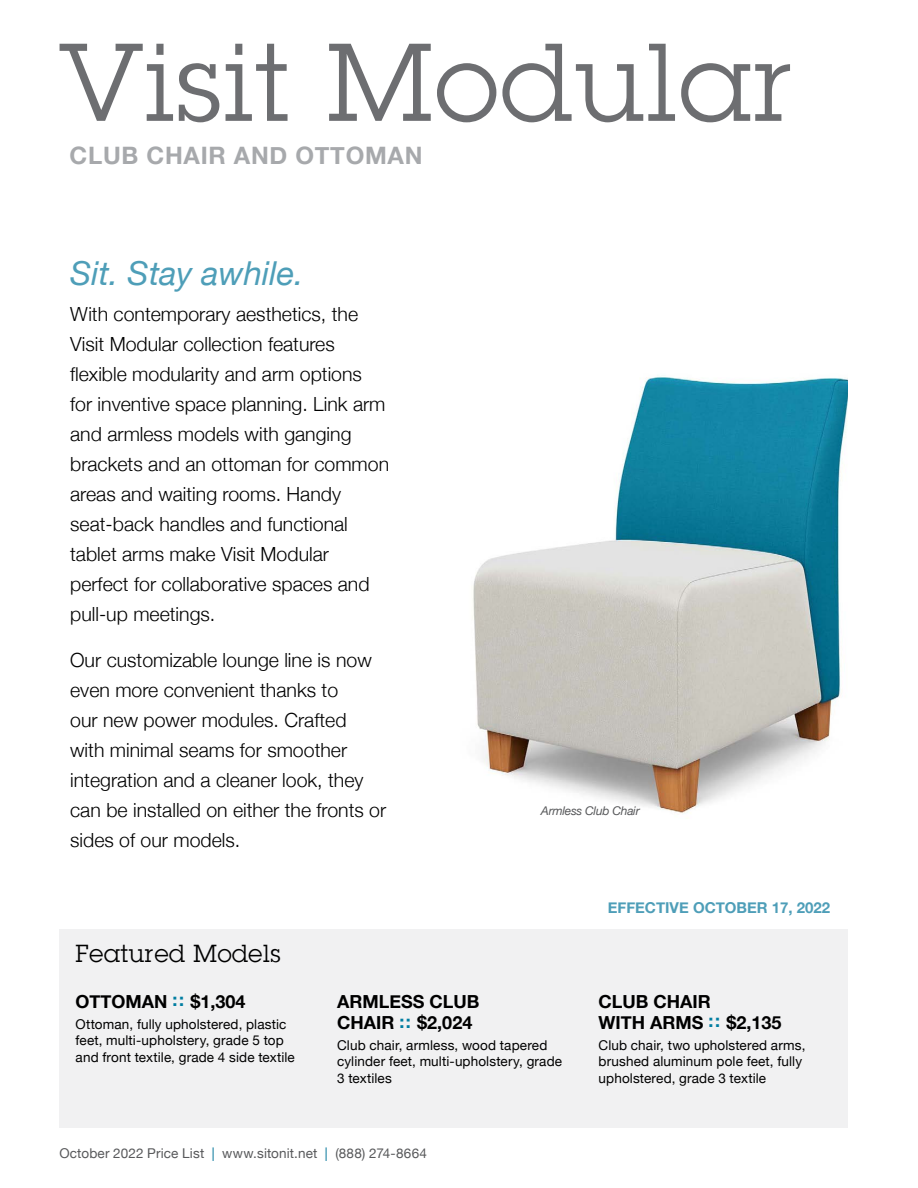
<style>
.page{position:relative;width:918px;height:1188px;background:#fff}
.page>*{position:absolute;margin:0;border:0;box-sizing:border-box;transform-origin:0 0}
.t1{font:108px "Lubalin Graph Std";letter-spacing:.025em;color:#6d6e71}
.t2{font:italic 33px "Helvetica Neue";color:#4e9eb8}
.t3{font:700 24px "Helvetica Neue";letter-spacing:.03em;color:#a7a9ac}
.t4{font:24px "Lubalin Graph Std";letter-spacing:.025em;color:#000}
.t5{font:300 19.5px/30px "Helvetica Neue";color:#000}
.t6{font:700 18px/21px "Helvetica Neue";color:#000}
.t7{font:700 15px "Helvetica Neue";color:#4e9eb8}
.t8{font:13.5px/16.5px "Helvetica Neue";letter-spacing:.01em;color:#000}
.t9{font:13.5px "Helvetica Neue";letter-spacing:.01em;color:#58595b}
.t10{font:italic 12px "Helvetica Neue";letter-spacing:-.02em;color:#58595b}
.s1{color:#007da1}
.s2{font-weight:700;color:#4e9eb8}
</style>
<div class="page">
<div style="left:59px;top:929px;width:789px;height:199px;background:#f1f1f2"></div>
<img style="left:473px;top:376px;width:375px;height:437px">
<h1 class="t1" style="left:59px;top:15px;width:735px">Visit Modular</h1>
<p class="t3" style="left:70px;top:136px;width:354px">CLUB CHAIR AND OTTOMAN</p>
<h2 class="t2" style="left:70px;top:250px;width:235px">Sit. Stay awhile.</h2>
<p class="t5" style="left:70px;top:297px;width:320px">With contemporary aesthetics, the Visit Modular collection features flexible modularity and arm options<br>for inventive space planning. Link arm and armless models with ganging brackets and an ottoman for common areas and waiting rooms. Handy seat-back handles and functional tablet arms make Visit Modular perfect for collaborative spaces and pull-up meetings.</p>
<p class="t5" style="left:70px;top:644px;width:318px">Our customizable lounge line is now even more convenient thanks to<br>our new power modules. Crafted<br>with minimal seams for smoother integration and a cleaner look, they can be installed on either the fronts or sides of our models.</p>
<p class="t4" style="left:76px;top:939px;width:206px">Featured Models</p>
<p class="t10" style="left:541px;top:802px;width:100px">Armless Club Chair</p>
<p class="t7" style="left:608px;top:896px;width:224px">EFFECTIVE OCTOBER 17, 2022</p>
<p class="t6" style="left:76px;top:991px;width:171px">OTTOMAN <span class="s1">::</span> $1,304</p>
<p class="t8" style="left:76px;top:1016px;width:221px">Ottoman, fully upholstered, plastic feet, multi-upholstery, grade 5 top and front textile, grade 4 side textile</p>
<p class="t6" style="left:337px;top:991px;width:144px">ARMLESS CLUB<br>CHAIR <span class="s1">::</span> $2,024</p>
<p class="t8" style="left:337px;top:1038px;width:226px">Club chair, armless, wood tapered cylinder feet, multi-upholstery, grade<br>3 textiles</p>
<p class="t9" style="left:59px;top:1143px;width:369px">October 2022 Price List <span class="s2">|</span> www.sitonit.net <span class="s2">|</span> (888) 274-8664</p>
<p class="t6" style="left:599px;top:991px;width:184px">CLUB CHAIR<br>WITH ARMS <span class="s1">::</span> $2,135</p>
<p class="t8" style="left:599px;top:1037px;width:208px">Club chair, two upholstered arms, brushed aluminum pole feet, fully upholstered, grade 3 textile</p>
</div>
